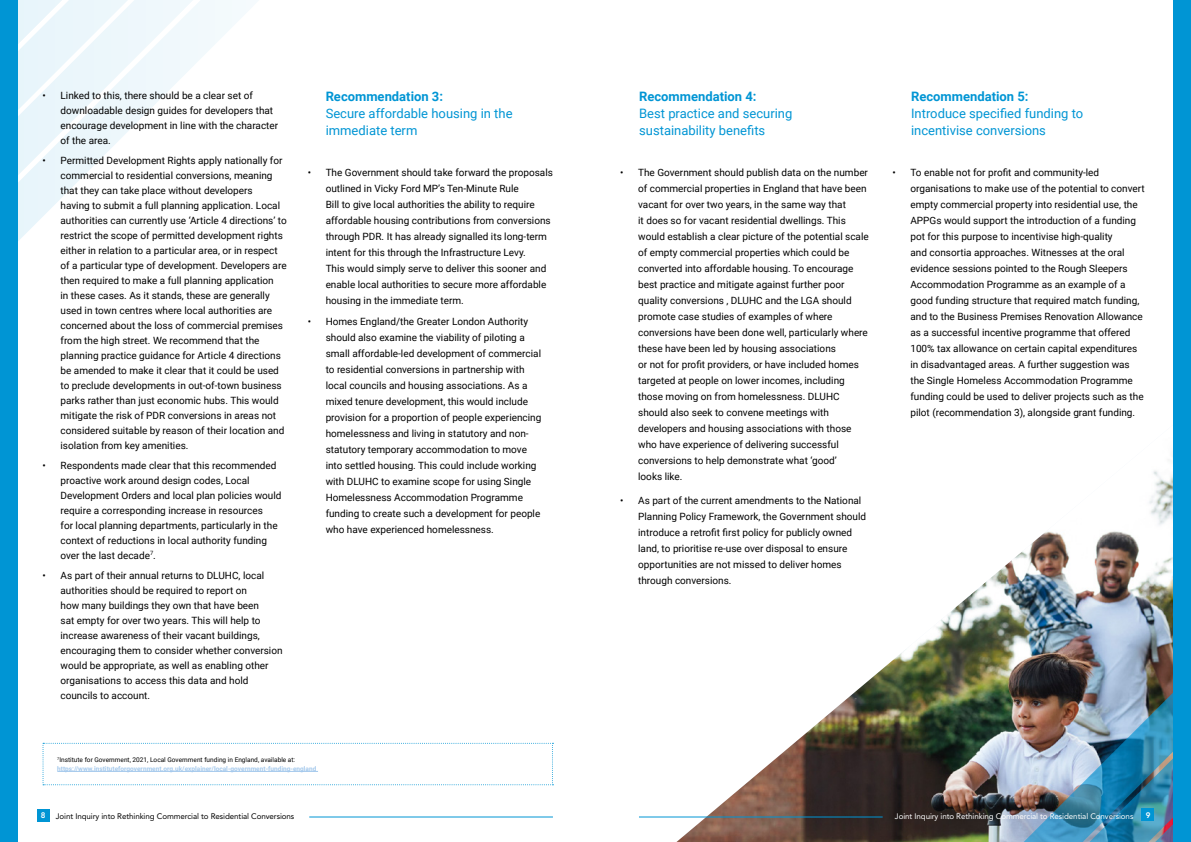
<style>
.page{position:relative;width:1191px;height:842px;background:#fff}
.page>*{position:absolute;margin:0;border:0;box-sizing:border-box;transform-origin:0 0}
.t1{font:13px/17px "Roboto";color:#0095d4}
.t2{font:700 13px "Roboto";color:#0095d4}
.t3{font:10px/16px "Roboto";color:#000}
.t4{font:8px "Avenir LT Std";letter-spacing:-.01em;color:#000}
.t5{font:8px "Avenir LT Std";letter-spacing:-.01em;color:#fff}
.t6{font:800 8px "Avenir LT Std";color:#fff}
.t7{font:700 6.5px/8.5px "Roboto";color:#a3c8ec}
.s1{font-weight:400;color:#000}
</style>
<div class="page">
<img style="left:676px;top:454px;width:497px;height:388px">
<img style="left:918px;top:616px;width:255px;height:226px">
<img style="left:966px;top:682px;width:207px;height:160px">
<div style="left:38px;top:809px;width:12px;height:13px;background:#0095d4"></div>
<svg style="left:18px;top:0;width:228px;height:241px"></svg>
<svg style="left:43px;top:743px;width:510px;height:42px"></svg>
<hr style="left:57px;top:771px;width:261px;height:1px;background:#a3c8ec">
<div style="left:0;top:0;width:18px;height:842px;background:#0095d4"></div>
<hr style="left:309px;top:816px;width:244px;height:1px;background:#0095d4">
<hr style="left:639px;top:816px;width:243px;height:1px;background:#0095d4">
<div style="left:1173px;top:0;width:18px;height:842px;background:#0095d4"></div>
<div style="left:1141px;top:809px;width:12px;height:12px;background:#0095d4"></div>
<p class="t3" style="left:61px;top:87px;width:219px;line-height:15px;text-indent:-18px">• Linked to this, there should be a clear set of downloadable design guides for developers that encourage development in line with the character of the area.</p>
<p class="t3" style="left:61px;top:152px;width:228px;line-height:15px;text-indent:-18px">• Permitted Development Rights apply nationally for commercial to residential conversions, meaning that they can take place without developers<br>having to submit a full planning application. Local authorities can currently use ‘Article 4 directions’ to restrict the scope of permitted development rights either in relation to a particular area, or in respect of a particular type of development. Developers are then required to make a full planning application<br>in these cases. As it stands, these are generally used in town centres where local authorities are concerned about the loss of commercial premises from the high street. We recommend that the planning practice guidance for Article 4 directions be amended to make it clear that it could be used to preclude developments in out-of-town business parks rather than just economic hubs. This would mitigate the risk of PDR conversions in areas not considered suitable by reason of their location and isolation from key amenities.</p>
<p class="t3" style="left:61px;top:457px;width:222px;line-height:15px;text-indent:-18px">• Respondents made clear that this recommended proactive work around design codes, Local Development Orders and local plan policies would require a corresponding increase in resources<br>for local planning departments, particularly in the context of reductions in local authority funding over the last decade<sup>7</sup>.</p>
<p class="t3" style="left:61px;top:567px;width:224px;line-height:15px;text-indent:-18px">• As part of their annual returns to DLUHC, local authorities should be required to report on<br>how many buildings they own that have been<br>sat empty for over two years. This will help to increase awareness of their vacant buildings, encouraging them to consider whether conversion would be appropriate, as well as enabling other organisations to access this data and hold councils to account.</p>
<h1 class="t2" style="left:326px;top:87px;width:119px">Recommendation 3:</h1>
<h1 class="t1" style="left:326px;top:104px;width:188px">Secure affordable housing in the immediate term</h1>
<p class="t3" style="left:326px;top:164px;width:229px;text-indent:-18px">• The Government should take forward the proposals outlined in Vicky Ford MP’s Ten-Minute Rule<br>Bill to give local authorities the ability to require affordable housing contributions from conversions through PDR. It has already signalled its long-term intent for this through the Infrastructure Levy.<br>This would simply serve to deliver this sooner and enable local authorities to secure more affordable housing in the immediate term.</p>
<p class="t3" style="left:326px;top:313px;width:217px;text-indent:-18px">• Homes England/the Greater London Authority should also examine the viability of piloting a small affordable-led development of commercial to residential conversions in partnership with local councils and housing associations. As a mixed tenure development, this would include provision for a proportion of people experiencing homelessness and living in statutory and non&shy;statutory temporary accommodation to move into settled housing. This could include working with DLUHC to examine scope for using Single Homelessness Accommodation Programme funding to create such a development for people who have experienced homelessness.</p>
<p class="t7" style="left:57px;top:756px;width:261px"><sup>7</sup><span class="s1">Institute for Government, 2021, Local Government funding in England, available at: </span>https://www.instituteforgovernment.org.uk/explainer/local-government-funding-england</p>
<p class="t6" style="left:41px;top:810px;width:6px">8</p>
<p class="t4" style="left:56px;top:811px;width:240px">Joint Inquiry into Rethinking Commercial to Residential Conversions</p>
<h1 class="t2" style="left:639px;top:87px;width:119px">Recommendation 4:</h1>
<h1 class="t1" style="left:639px;top:104px;width:155px">Best practice and securing sustainability benefits</h1>
<p class="t3" style="left:638px;top:164px;width:232px;text-indent:-18px">• The Government should publish data on the number of commercial properties in England that have been vacant for over two years, in the same way that<br>it does so for vacant residential dwellings. This would establish a clear picture of the potential scale of empty commercial properties which could be converted into affordable housing. To encourage best practice and mitigate against further poor quality conversions , DLUHC and the LGA should promote case studies of examples of where conversions have been done well, particularly where these have been led by housing associations<br>or not for profit providers, or have included homes targeted at people on lower incomes, including those moving on from homelessness. DLUHC should also seek to convene meetings with developers and housing associations with those who have experience of delivering successful conversions to help demonstrate what ‘good’<br>looks like.</p>
<p class="t3" style="left:638px;top:492px;width:229px;text-indent:-18px">• As part of the current amendments to the National Planning Policy Framework, the Government should introduce a retrofit first policy for publicly owned land, to prioritise re-use over disposal to ensure opportunities are not missed to deliver homes through conversions.</p>
<h1 class="t2" style="left:911px;top:87px;width:119px">Recommendation 5:</h1>
<h1 class="t1" style="left:911px;top:104px;width:174px">Introduce specified funding to incentivise conversions</h1>
<p class="t3" style="left:910px;top:164px;width:236px;text-indent:-18px">• To enable not for profit and community-led organisations to make use of the potential to convert empty commercial property into residential use, the APPGs would support the introduction of a funding pot for this purpose to incentivise high-quality<br>and consortia approaches. Witnesses at the oral evidence sessions pointed to the Rough Sleepers Accommodation Programme as an example of a good funding structure that required match funding, and to the Business Premises Renovation Allowance as a successful incentive programme that offered 100% tax allowance on certain capital expenditures in disadvantaged areas. A further suggestion was the Single Homeless Accommodation Programme funding could be used to deliver projects such as the pilot (recommendation 3), alongside grant funding.</p>
<p class="t5" style="left:895px;top:811px;width:240px">Joint Inquiry into Rethinking Commercial to Residential Conversions</p>
<p class="t6" style="left:1145px;top:810px;width:6px">9</p>
</div>
